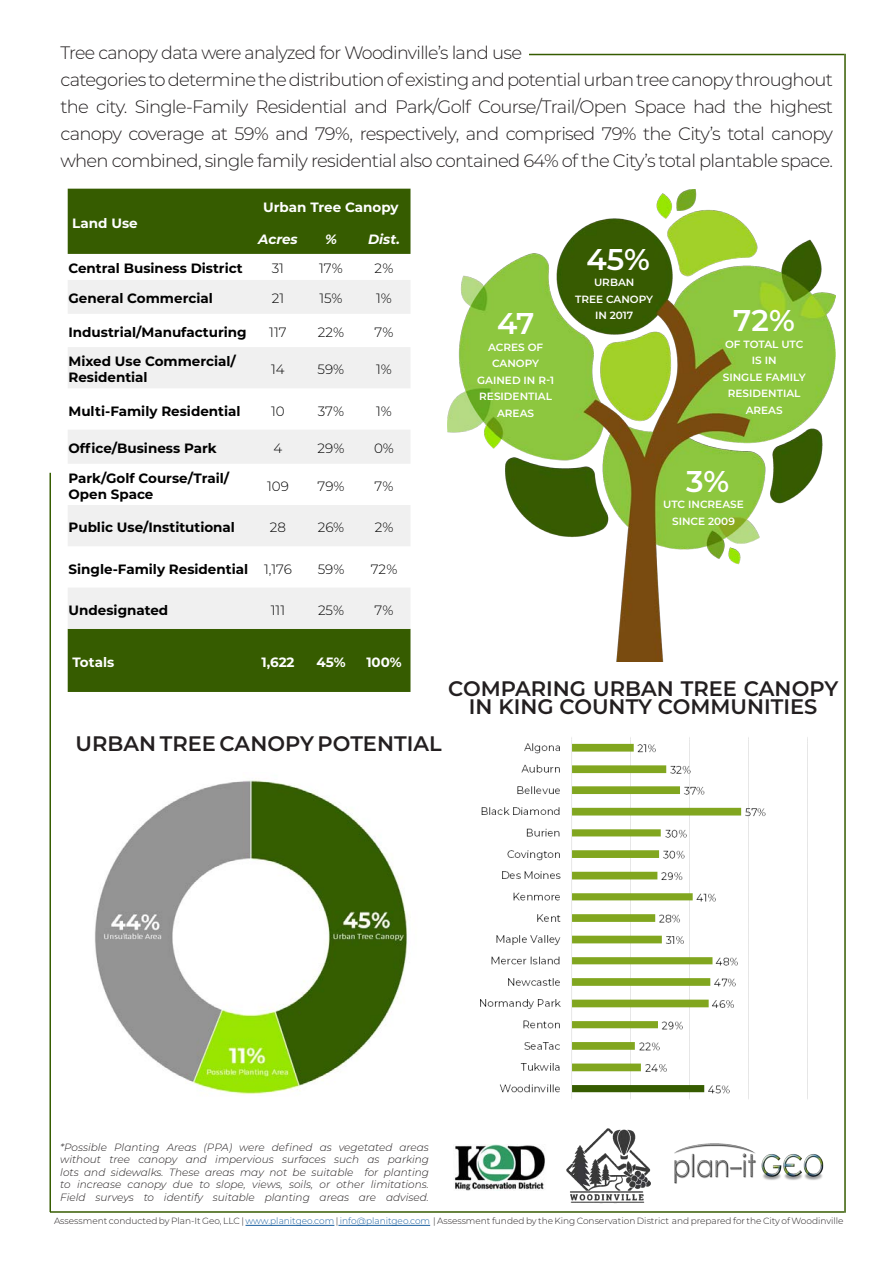
<style>
.page{position:relative;width:893px;height:1263px;background:#fff}
.page>*{position:absolute;margin:0;border:0;box-sizing:border-box;transform-origin:0 0}
.t1{font:600 30px "Montserrat";color:#fff}
.t2{font:600 21px/18px "Montserrat";color:#231f20;text-align:center}
.Text_Paragraph{font:300 18px/27px "Montserrat";letter-spacing:-.04em;color:#231f20;text-align:justify}
.t3{font:700 13.5px/16.2px "Montserrat";color:#000}
.t4{font:300 13.5px "Montserrat";color:#000}
.t5{font:700 13.5px "Montserrat";color:#fff}
.t6{font:italic 700 13.5px "Montserrat";color:#fff}
.t7{font:italic 300 10.5px/12.6px "Montserrat";color:#231f20}
.t8{font:600 10.5px/16.5px "Montserrat";color:#fff;text-align:center}
.t9{font:300 9px "Montserrat";color:#231f20}
.s1{color:#175d9e}
</style>
<div class="page">
<hr style="left:50px;top:1211px;width:794px;height:2px;background:#365c00">
<hr style="left:844px;top:54px;width:2px;height:1159px;background:#365c00">
<hr style="left:529px;top:54px;width:315px;height:1px;background:#365c00">
<hr style="left:50px;top:473px;width:1px;height:739px;background:#365c00">
<img style="left:95px;top:780px;width:312px;height:314px">
<img style="left:567px;top:1129px;width:84px;height:74px">
<svg style="left:68px;top:189px;width:342px;height:503px;fill:#365c00"></svg>
<svg style="left:68px;top:280px;width:342px;height:349px;fill:#f0f0f0"></svg>
<img style="left:447px;top:189px;width:389px;height:472px">
<hr style="left:246px;top:1225px;width:88px;height:1px;background:#175d9e">
<hr style="left:338px;top:1225px;width:92px;height:1px;background:#175d9e">
<img style="left:674px;top:1143px;width:149px;height:40px">
<img style="left:454px;top:1145px;width:91px;height:46px">
<img style="left:480px;top:737px;width:328px;height:362px">
<p class="Text_Paragraph" style="left:60px;top:39px;width:463px">Tree canopy data were analyzed for Woodinville’s land use</p>
<p class="Text_Paragraph" style="left:60px;top:66px;width:774px">categories to determine the distribution of existing and potential urban tree canopy throughout the city. Single-Family Residential and Park/Golf Course/Trail/Open Space had the highest canopy coverage at 59% and 79%, respectively, and comprised 79% the City’s total canopy when combined, single family residential also contained 64% of the City’s total plantable space.</p>
<p class="t5" style="left:72px;top:213px;width:67px">Land Use</p>
<p class="t5" style="left:263px;top:197px;width:137px">Urban Tree Canopy</p>
<p class="t6" style="left:258px;top:230px;width:41px">Acres</p>
<p class="t6" style="left:325px;top:230px;width:13px">%</p>
<p class="t6" style="left:368px;top:230px;width:33px">Dist.</p>
<p class="t3" style="left:68px;top:260px;width:176px">Central Business District</p>
<p class="t4" style="left:272px;top:259px;width:14px">31</p>
<p class="t4" style="left:319px;top:259px;width:25px">17%</p>
<p class="t4" style="left:375px;top:259px;width:20px">2%</p>
<p class="t3" style="left:68px;top:290px;width:146px">General Commercial</p>
<p class="t4" style="left:272px;top:289px;width:14px">21</p>
<p class="t4" style="left:319px;top:289px;width:25px">15%</p>
<p class="t4" style="left:376px;top:289px;width:17px">1%</p>
<p class="t3" style="left:68px;top:323px;width:180px">Industrial/Manufacturing</p>
<p class="t4" style="left:269px;top:323px;width:19px">117</p>
<p class="t4" style="left:318px;top:323px;width:28px">22%</p>
<p class="t4" style="left:375px;top:323px;width:20px">7%</p>
<p class="t3" style="left:68px;top:353px;width:169px">Mixed Use Commercial/<br>Residential</p>
<p class="t4" style="left:271px;top:360px;width:15px">14</p>
<p class="t4" style="left:318px;top:360px;width:28px">59%</p>
<p class="t4" style="left:376px;top:360px;width:17px">1%</p>
<p class="t3" style="left:68px;top:402px;width:174px">Multi-Family Residential</p>
<p class="t4" style="left:271px;top:402px;width:15px">10</p>
<p class="t4" style="left:318px;top:402px;width:28px">37%</p>
<p class="t4" style="left:376px;top:402px;width:17px">1%</p>
<p class="t3" style="left:68px;top:440px;width:150px">Office/Business Park</p>
<p class="t4" style="left:274px;top:439px;width:10px">4</p>
<p class="t4" style="left:318px;top:439px;width:28px">29%</p>
<p class="t4" style="left:374px;top:439px;width:21px">0%</p>
<p class="t3" style="left:68px;top:469px;width:162px">Park/Golf Course/Trail/<br>Open Space</p>
<p class="t4" style="left:267px;top:477px;width:23px">109</p>
<p class="t4" style="left:317px;top:477px;width:28px">79%</p>
<p class="t4" style="left:375px;top:477px;width:20px">7%</p>
<p class="t3" style="left:69px;top:519px;width:168px">Public Use/Institutional</p>
<p class="t4" style="left:270px;top:518px;width:18px">28</p>
<p class="t4" style="left:318px;top:518px;width:28px">26%</p>
<p class="t4" style="left:375px;top:518px;width:20px">2%</p>
<p class="t3" style="left:69px;top:560px;width:181px">Single-Family Residential</p>
<p class="t4" style="left:264px;top:559px;width:29px">1,176</p>
<p class="t4" style="left:318px;top:559px;width:28px">59%</p>
<p class="t4" style="left:371px;top:559px;width:28px">72%</p>
<p class="t3" style="left:69px;top:601px;width:101px">Undesignated</p>
<p class="t4" style="left:271px;top:601px;width:16px">111</p>
<p class="t4" style="left:318px;top:601px;width:28px">25%</p>
<p class="t4" style="left:375px;top:601px;width:20px">7%</p>
<p class="t5" style="left:72px;top:652px;width:43px">Totals</p>
<p class="t5" style="left:261px;top:652px;width:35px">1,622</p>
<p class="t5" style="left:317px;top:652px;width:31px">45%</p>
<p class="t5" style="left:366px;top:652px;width:37px">100%</p>
<p class="t1" style="left:497px;top:302px;width:39px">47</p>
<p class="t8" style="left:477px;top:338px;width:78px">ACRES OF<br>CANOPY<br>GAINED IN R-1<br>RESIDENTIAL<br>AREAS</p>
<p class="t1" style="left:587px;top:238px;width:65px">45%</p>
<p class="t8" style="left:594px;top:274px;width:42px">URBAN</p>
<p class="t8" style="left:575px;top:290px;width:80px">TREE CANOPY</p>
<p class="t8" style="left:595px;top:307px;width:40px">IN 2017</p>
<p class="t1" style="left:733px;top:299px;width:63px">72%</p>
<p class="t8" style="left:725px;top:335px;width:80px">OF TOTAL UTC<br>IS IN</p>
<p class="t8" style="left:723px;top:368px;width:84px">SINGLE FAMILY<br>RESIDENTIAL<br>AREAS</p>
<p class="t1" style="left:686px;top:460px;width:44px">3%</p>
<p class="t8" style="left:663px;top:496px;width:82px">UTC INCREASE<br>SINCE 2009</p>
<p class="t2" style="left:448px;top:678px;width:392px">COMPARING URBAN TREE CANOPY<br>IN KING COUNTY COMMUNITIES</p>
<p class="t2" style="left:76px;top:733px;width:368px">URBAN TREE CANOPY POTENTIAL</p>
<p class="t7" style="left:60px;top:1140px;width:370px">*Possible Planting Areas (PPA) were defined as vegetated areas</p>
<p class="t7" style="left:60px;top:1153px;width:370px">without tree canopy and impervious surfaces such as parking lots and sidewalks. These areas may not be suitable for planting</p>
<p class="t7" style="left:60px;top:1178px;width:370px">to increase canopy due to slope, views, soils, or other limitations.</p>
<p class="t7" style="left:60px;top:1191px;width:370px">Field surveys to identify suitable planting areas are advised.</p>
<p class="t9" style="left:54px;top:1215px;width:791px">Assessment conducted by Plan-It Geo, LLC | <span class="s1">www.planitgeo.com</span> | <span class="s1">info@planitgeo.com</span> | Assessment funded by the King Conservation District and prepared for the City of Woodinville</p>
</div>
